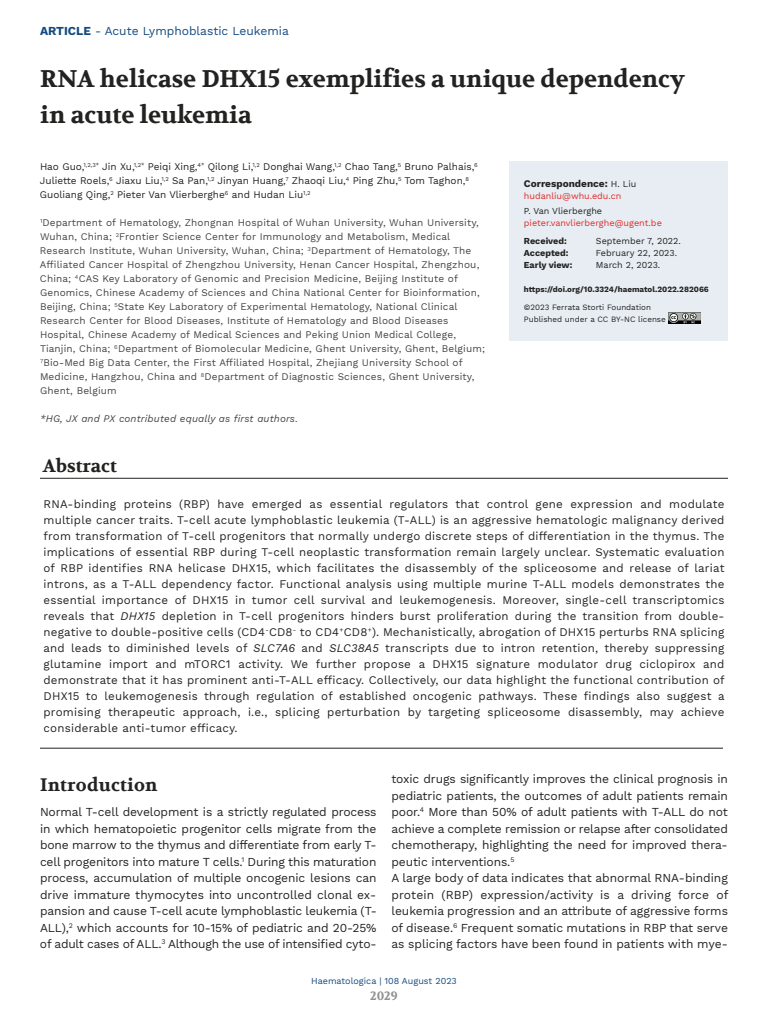
<style>
.page{position:relative;width:768px;height:1024px;background:#fff}
.page>*{position:absolute;margin:0;border:0;box-sizing:border-box;transform-origin:0 0}
.t1{font:700 24px/36px "Volkhov";color:#222221}
.t2{font:700 18px "Volkhov";letter-spacing:.015em;color:#222221}
.t3{font:12px/16.5px "Work Sans";letter-spacing:-.01em;color:#222221;text-align:justify}
.t4{font:12px "Work Sans";color:#134a80}
.t5{font:700 12px "Volkhov";color:#919190}
.t6{font:11.5px/16px "Work Sans";letter-spacing:.02em;color:#222221;text-align:justify}
.t7{font:10px/14px "Work Sans";letter-spacing:.015em;color:#444}
.t8{font:10px/14px "Work Sans";color:#222221}
.t9{font:italic 10px "Work Sans";letter-spacing:.015em;color:#444}
.t10{font:700 10px "Work Sans";color:#222221}
.t11{font:9px "Work Sans";color:#222221}
.t12{font:9px "Work Sans";color:#e02b2b}
.t13{font:700 9px "Work Sans";color:#222221}
.t14{font:9px "Work Sans";color:#134a80}
.t15{font:8px/12px "Work Sans";color:#222221}
.t16{font:700 8px "Work Sans";color:#222221}
.s1{font-weight:700}
.s2{font-style:italic}
.s3{font-weight:400;font-size:9px}
</style>
<div class="page">
<hr style="left:40px;top:478px;width:688px;height:1px;background:#222221">
<hr style="left:40px;top:748px;width:683px;height:1px;background:#222221">
<div style="left:510px;top:161px;width:218px;height:180px;background:#e7edf2"></div>
<img style="left:669px;top:312px;width:31px;height:11px">
<p class="t4" style="left:40px;top:24px;width:250px"><span class="s1">ARTICLE</span> - Acute Lymphoblastic Leukemia</p>
<h1 class="t1" style="left:40px;top:61px;width:646px">RNA helicase DHX15 exemplifies a unique dependency in acute leukemia</h1>
<p class="t8" style="left:40px;top:160px;width:439px">Hao Guo,<sup>1,2,3*</sup> Jin Xu,<sup>1,2*</sup> Peiqi Xing,<sup>4*</sup> Qilong Li,<sup>1,2</sup> Donghai Wang,<sup>1,2</sup> Chao Tang,<sup>5</sup> Bruno Palhais,<sup>6<br></sup>Juliette Roels,<sup>6</sup> Jiaxu Liu,<sup>1,2</sup> Sa Pan,<sup>1,2</sup> Jinyan Huang,<sup>7</sup> Zhaoqi Liu,<sup>4</sup> Ping Zhu,<sup>5</sup> Tom Taghon,<sup>8<br></sup>Guoliang Qing,<sup>2</sup> Pieter Van Vlierberghe<sup>6</sup> and Hudan Liu<sup>1,2</sup></p>
<p class="t7" style="left:40px;top:216px;width:446px"><sup>1</sup>Department of Hematology, Zhongnan Hospital of Wuhan University, Wuhan University, Wuhan, China; <sup>2</sup>Frontier Science Center for Immunology and Metabolism, Medical Research Institute, Wuhan University, Wuhan, China; <sup>3</sup>Department of Hematology, The Affiliated Cancer Hospital of Zhengzhou University, Henan Cancer Hospital, Zhengzhou, China; <sup>4</sup>CAS Key Laboratory of Genomic and Precision Medicine, Beijing Institute of Genomics, Chinese Academy of Sciences and China National Center for Bioinformation, Beijing, China; <sup>5</sup>State Key Laboratory of Experimental Hematology, National Clinical Research Center for Blood Diseases, Institute of Hematology and Blood Diseases Hospital, Chinese Academy of Medical Sciences and Peking Union Medical College, Tianjin, China; <sup>6</sup>Department of Biomolecular Medicine, Ghent University, Ghent, Belgium; <sup>7</sup>Bio-Med Big Data Center, the First Affiliated Hospital, Zhejiang University School of Medicine, Hangzhou, China and <sup>8</sup>Department of Diagnostic Sciences, Ghent University, Ghent, Belgium</p>
<p class="t9" style="left:40px;top:413px;width:260px">*HG, JX and PX contributed equally as first authors.</p>
<h2 class="t2" style="left:43px;top:455px;width:75px">Abstract</h2>
<p class="t6" style="left:44px;top:496px;width:683px">RNA-binding proteins (RBP) have emerged as essential regulators that control gene expression and modulate multiple cancer traits. T-cell acute lymphoblastic leukemia (T-ALL) is an aggressive hematologic malignancy derived from transformation of T-cell progenitors that normally undergo discrete steps of differentiation in the thymus. The implications of essential RBP during T-cell neoplastic transformation remain largely unclear. Systematic evaluation of RBP identifies RNA helicase DHX15, which facilitates the disassembly of the spliceosome and release of lariat introns, as a T-ALL dependency factor. Functional analysis using multiple murine T-ALL models demonstrates the essential importance of DHX15 in tumor cell survival and leukemogenesis. Moreover, single-cell transcriptomics reveals that <span class="s2">DHX15</span> depletion in T-cell progenitors hinders burst proliferation during the transition from double&shy;negative to double-positive cells (CD4<sup>-</sup>CD8<sup>-</sup> to CD4<sup>+</sup>CD8<sup>+</sup>). Mechanistically, abrogation of DHX15 perturbs RNA splicing and leads to diminished levels of <span class="s2">SLC7A6</span> and <span class="s2">SLC38A5</span> transcripts due to intron retention, thereby suppressing glutamine import and mTORC1 activity. We further propose a DHX15 signature modulator drug ciclopirox and demonstrate that it has prominent anti-T-ALL efficacy. Collectively, our data highlight the functional contribution of DHX15 to leukemogenesis through regulation of established oncogenic pathways. These findings also suggest a promising therapeutic approach, i.e., splicing perturbation by targeting spliceosome disassembly, may achieve considerable anti-tumor efficacy.</p>
<p class="t10" style="left:524px;top:177px;width:114px">Correspondence: <span class="s3">H. Liu</span></p>
<p class="t12" style="left:524px;top:190px;width:99px">hudanliu@whu.edu.cn</p>
<p class="t11" style="left:524px;top:205px;width:80px">P. Van Vlierberghe</p>
<p class="t12" style="left:524px;top:217px;width:139px">pieter.vanvlierberghe@ugent.be</p>
<p class="t13" style="left:524px;top:235px;width:44px">Received:</p>
<p class="t11" style="left:596px;top:235px;width:86px">September 7, 2022.</p>
<p class="t13" style="left:524px;top:247px;width:46px">Accepted:</p>
<p class="t11" style="left:596px;top:247px;width:83px">February 22, 2023.</p>
<p class="t13" style="left:524px;top:259px;width:50px">Early view:</p>
<p class="t11" style="left:596px;top:259px;width:66px">March 2, 2023.</p>
<p class="t16" style="left:524px;top:284px;width:186px">https://doi.org/10.3324/haematol.2022.282066</p>
<p class="t15" style="left:524px;top:301px;width:143px">©2023 Ferrata Storti Foundation<br>Published under a CC BY-NC license</p>
<p class="t3" style="left:391px;top:771px;width:339px;text-align:left">toxic drugs significantly improves the clinical prognosis in pediatric patients, the outcomes of adult patients remain poor.<sup>4</sup> More than 50% of adult patients with T-ALL do not achieve a complete remission or relapse after consolidated chemotherapy, highlighting the need for improved thera&shy;peutic interventions.<sup>5<br></sup>A large body of data indicates that abnormal RNA-binding protein (RBP) expression/activity is a driving force of leukemia progression and an attribute of aggressive forms of disease.<sup>6</sup> Frequent somatic mutations in RBP that serve as splicing factors have been found in patients with mye-</p>
<p class="t14" style="left:311px;top:976px;width:147px">Haematologica | 108 August 2023</p>
<p class="t5" style="left:370px;top:989px;width:29px">2029</p>
<h2 class="t2" style="left:40px;top:774px;width:119px">Introduction</h2>
<p class="t3" style="left:40px;top:804px;width:338px">Normal T-cell development is a strictly regulated process in which hematopoietic progenitor cells migrate from the bone marrow to the thymus and differentiate from early T&shy;cell progenitors into mature T cells.<sup>1</sup> During this maturation process, accumulation of multiple oncogenic lesions can drive immature thymocytes into uncontrolled clonal ex&shy;pansion and cause T-cell acute lymphoblastic leukemia (T-ALL),<sup>2</sup> which accounts for 10-15% of pediatric and 20-25% of adult cases of ALL.<sup>3</sup> Although the use of intensified cyto-</p>
</div>
